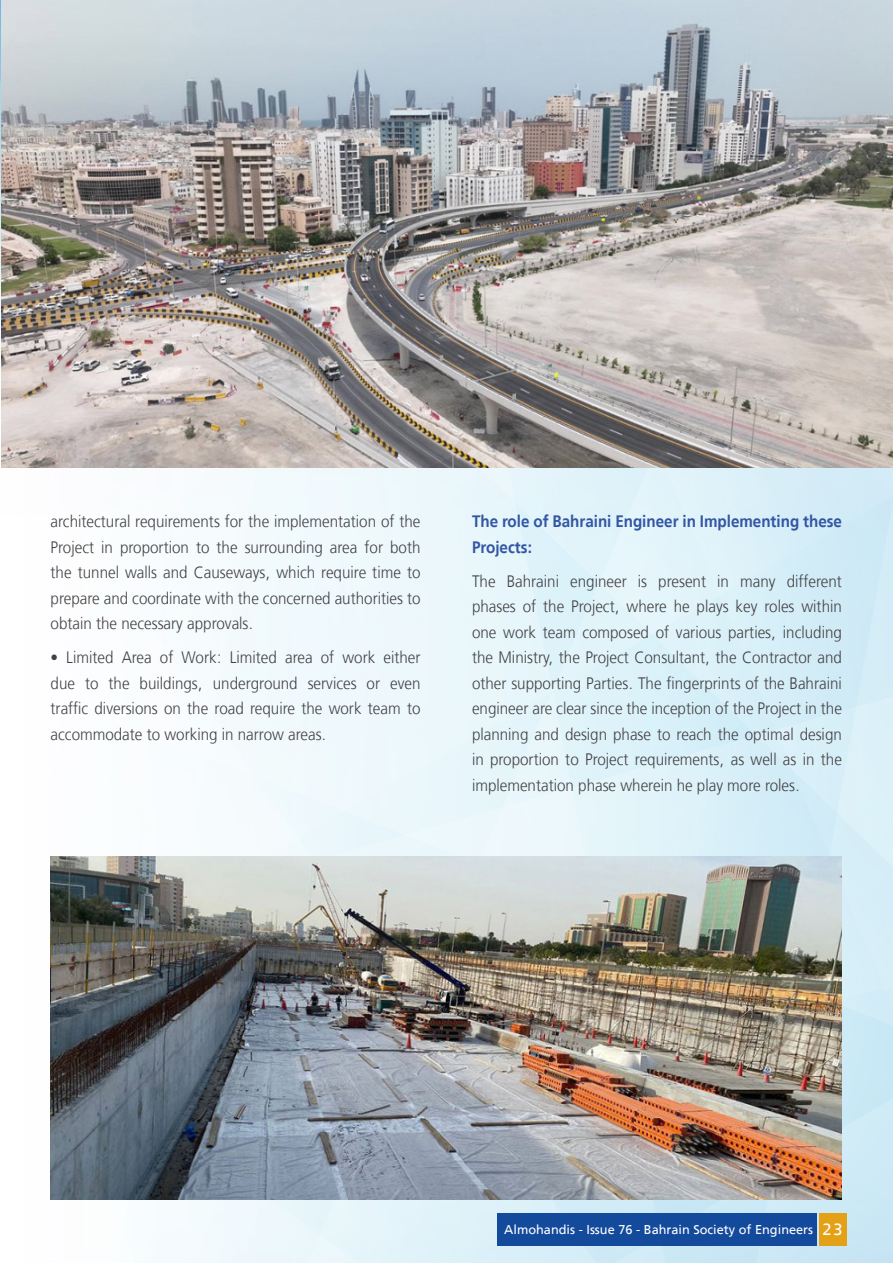
<style>
.page{position:relative;width:893px;height:1263px;background:#fff}
.page>*{position:absolute;margin:0;border:0;box-sizing:border-box;transform-origin:0 0}
.t1{font:300 16.5px/25.5px "Frutiger LT Arabic 45";color:#414042;text-align:justify;scale:.92 1}
.t2{font:700 16.5px/25.5px "Frutiger LT Arabic 65";color:#3256a3;scale:.92 1}
.t3{font:12.75px "Frutiger LT Arabic 55 Roman";color:#fff}
.s1{font-size:16.5px}
</style>
<div class="page">
<img style="left:50px;top:651px;width:843px;height:612px">
<img style="left:0;top:0;width:893px;height:651px">
<img style="left:2px;top:0;width:891px;height:468px">
<img style="left:51px;top:857px;width:791px;height:342px">
<div style="left:497px;top:1213px;width:320px;height:33px;background:#134a9c"></div>
<div style="left:819px;top:1213px;width:27px;height:33px;background:#e4a115"></div>
<p class="t1" style="left:51px;top:508px;width:404px">architectural requirements for the implementation of the Project in proportion to the surrounding area for both the tunnel walls and Causeways, which require time to prepare and coordinate with the concerned authorities to obtain the necessary approvals.</p>
<p class="t1" style="left:51px;top:644px;width:404px">• Limited Area of Work: Limited area of work either due to the buildings, underground services or even traffic diversions on the road require the work team to accommodate to working in narrow areas.</p>
<p class="t2" style="left:472px;top:508px;width:404px">The role of Bahraini Engineer in Implementing these<br>Projects:</p>
<p class="t1" style="left:472px;top:568px;width:404px">The Bahraini engineer is present in many different phases of the Project, where he plays key roles within one work team composed of various parties, including the Ministry, the Project Consultant, the Contractor and other supporting Parties. The fingerprints of the Bahraini engineer are clear since the inception of the Project in the planning and design phase to reach the optimal design in proportion to Project requirements, as well as in the implementation phase wherein he play more roles.</p>
<p class="t3" style="left:504px;top:1220px;width:340px">Almohandis - Issue 76 - Bahrain Society of Engineers <span class="s1">23</span></p>
</div>
